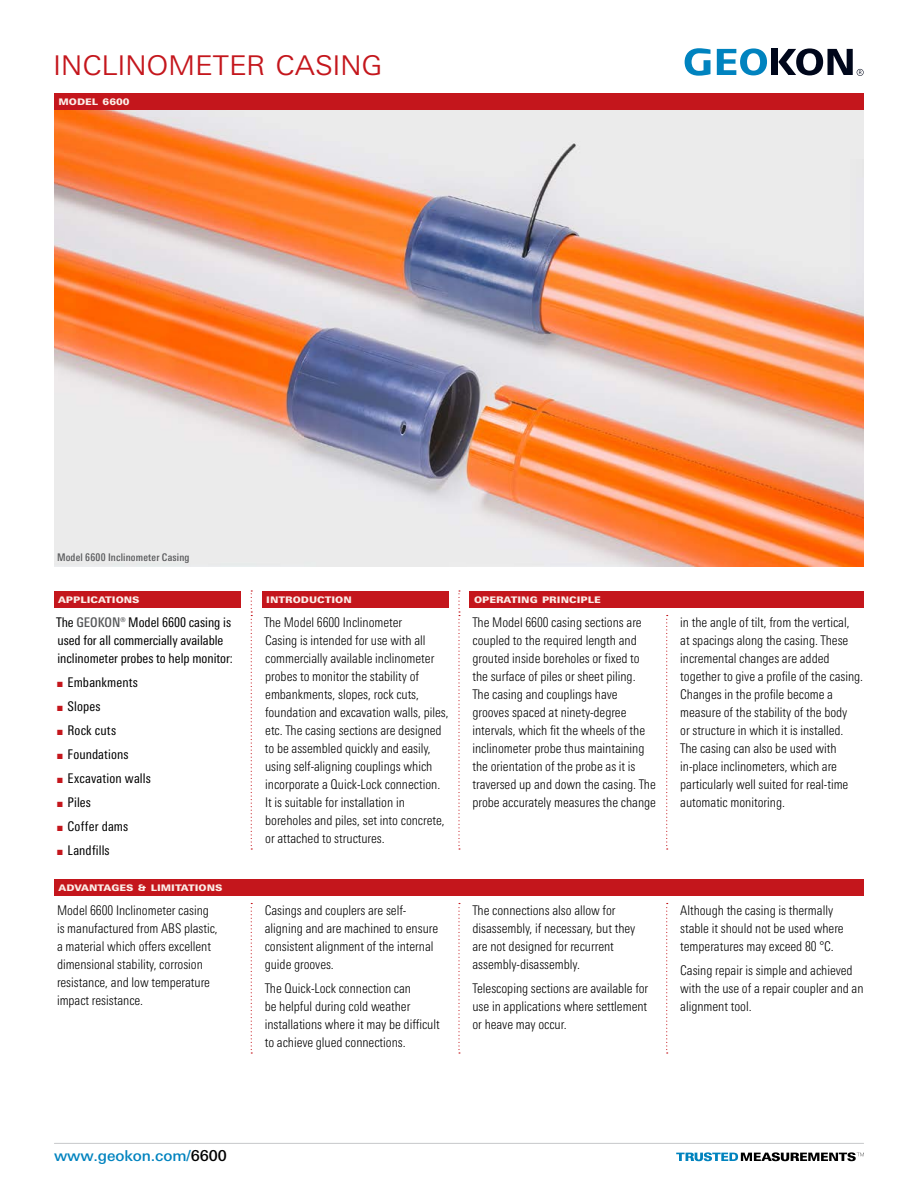
<style>
.page{position:relative;width:918px;height:1188px;background:#fff}
.page>*{position:absolute;margin:0;border:0;box-sizing:border-box;transform-origin:0 0}
.t1{font:300 36px "Univers Next Pro";letter-spacing:-.02em;color:#c4161c}
.t2{font:500 15px "Univers Next Pro";letter-spacing:-.005em;color:#0083bf}
.t3{font:300 condensed 13.35px/18px "Univers Next Pro";color:#000}
.t4{font:condensed 13.35px/18px "Univers Next Pro";color:#000}
.t5{font:800 12px "Univers Next Pro";color:#fbeee8}
.t6{font:500 condensed 10.5px "Univers Next Pro";letter-spacing:.015em;color:#58595b}
.s1{font-weight:500;color:#58595b}
.s2{color:#c4161c}
.s3{color:#000}
</style>
<div class="page">
<svg style="left:717px;top:48px;width:50px;height:27px"></svg>
<div style="left:771px;top:49px;width:7px;height:26px;background:#00071b"></div>
<svg style="left:685px;top:48px;width:25px;height:28px"></svg>
<svg style="left:778px;top:48px;width:86px;height:28px"></svg>
<svg style="left:676px;top:1152px;width:188px;height:9px"></svg>
<hr style="left:54px;top:1143px;width:810px;height:1px;background:#c7c8ca">
<img style="left:54px;top:110px;width:810px;height:457px">
<div style="left:262px;top:591px;width:186px;height:17px;background:#c4161c"></div>
<svg style="left:251px;top:590px;width:1px;height:260px"></svg>
<div style="left:54px;top:591px;width:187px;height:17px;background:#c4161c"></div>
<div style="left:54px;top:93px;width:810px;height:17px;background:#c4161c"></div>
<div style="left:470px;top:591px;width:394px;height:17px;background:#c4161c"></div>
<svg style="left:458px;top:590px;width:2px;height:260px"></svg>
<svg style="left:666px;top:615px;width:2px;height:235px"></svg>
<div style="left:54px;top:879px;width:810px;height:17px;background:#c4161c"></div>
<svg style="left:251px;top:903px;width:1px;height:151px"></svg>
<svg style="left:458px;top:903px;width:2px;height:151px"></svg>
<svg style="left:666px;top:903px;width:2px;height:151px"></svg>
<h1 class="t1" style="left:53px;top:41px;width:331px">INCLINOMETER CASING</h1>
<p class="t5" style="left:58px;top:93px;width:73px">Model 6600</p>
<p class="t6" style="left:57px;top:551px;width:134px">Model 6600 Inclinometer Casing</p>
<p class="t5" style="left:58px;top:591px;width:36px">Application</p>
<p class="t5" style="left:132px;top:591px;width:9px">s</p>
<p class="t4" style="left:56px;top:613px;width:178px">The <span class="s1">GEOKON®</span> Model 6600 casing is used for all commercially available inclinometer probes to help monitor:</p>
<p class="t4" style="left:57px;top:673px;width:83px"><span class="s2">■</span> Embankments</p>
<p class="t4" style="left:57px;top:697px;width:45px"><span class="s2">■</span> Slopes</p>
<p class="t4" style="left:57px;top:721px;width:61px"><span class="s2">■</span> Rock cuts</p>
<p class="t4" style="left:57px;top:745px;width:73px"><span class="s2">■</span> Foundations</p>
<p class="t4" style="left:57px;top:769px;width:95px"><span class="s2">■</span> Excavation walls</p>
<p class="t4" style="left:57px;top:793px;width:36px"><span class="s2">■</span> Piles</p>
<p class="t4" style="left:57px;top:817px;width:73px"><span class="s2">■</span> Coffer dams</p>
<p class="t4" style="left:57px;top:841px;width:54px"><span class="s2">■</span> Landfills</p>
<p class="t5" style="left:266px;top:591px;width:87px">INTRODUCTION</p>
<p class="t3" style="left:264px;top:613px;width:186px">The Model 6600 Inclinometer<br>Casing is intended for use with all commercially available inclinometer probes to monitor the stability of embankments, slopes, rock cuts, foundation and excavation walls, piles, etc. The casing sections are designed to be assembled quickly and easily, using self-aligning couplings which incorporate a Quick-Lock connection.<br>It is suitable for installation in boreholes and piles, set into concrete, or attached to structures.</p>
<p class="t5" style="left:58px;top:879px;width:32px">Advanta</p>
<p class="t5" style="left:111px;top:879px;width:47px">ges &amp; Limitation</p>
<p class="t5" style="left:215px;top:879px;width:9px">s</p>
<p class="t3" style="left:57px;top:901px;width:162px">Model 6600 Inclinometer casing is manufactured from ABS plastic, a material which offers excellent dimensional stability, corrosion resistance, and low temperature impact resistance.</p>
<p class="t3" style="left:265px;top:901px;width:175px">Casings and couplers are self&shy;aligning and are machined to ensure consistent alignment of the internal guide grooves.</p>
<p class="t3" style="left:265px;top:979px;width:177px">The Quick-Lock connection can<br>be helpful during cold weather installations where it may be difficult to achieve glued connections.</p>
<p class="t5" style="left:474px;top:591px;width:30px">Operatin</p>
<p class="t5" style="left:530px;top:591px;width:20px">g Princi</p>
<p class="t5" style="left:580px;top:591px;width:22px">ple</p>
<p class="t3" style="left:472px;top:613px;width:185px">The Model 6600 casing sections are coupled to the required length and grouted inside boreholes or fixed to the surface of piles or sheet piling.<br>The casing and couplings have grooves spaced at ninety-degree intervals, which fit the wheels of the inclinometer probe thus maintaining the orientation of the probe as it is traversed up and down the casing. The probe accurately measures the change</p>
<p class="t3" style="left:680px;top:613px;width:184px">in the angle of tilt, from the vertical,<br>at spacings along the casing. These incremental changes are added together to give a profile of the casing.<br>Changes in the profile become a measure of the stability of the body<br>or structure in which it is installed.<br>The casing can also be used with in-place inclinometers, which are particularly well suited for real-time automatic monitoring.</p>
<p class="t3" style="left:472px;top:901px;width:164px">The connections also allow for disassembly, if necessary, but they are not designed for recurrent assembly-disassembly.</p>
<p class="t3" style="left:472px;top:979px;width:177px;text-align:justify">Telescoping sections are available for use in applications where settlement or heave may occur.</p>
<p class="t3" style="left:680px;top:901px;width:165px">Although the casing is thermally stable it should not be used where temperatures may exceed 80 °C.</p>
<p class="t3" style="left:680px;top:961px;width:185px">Casing repair is simple and achieved with the use of a repair coupler and an alignment tool.</p>
<p class="t2" style="left:54px;top:1147px;width:174px">www.geokon.com/<span class="s3">6600</span></p>
</div>
